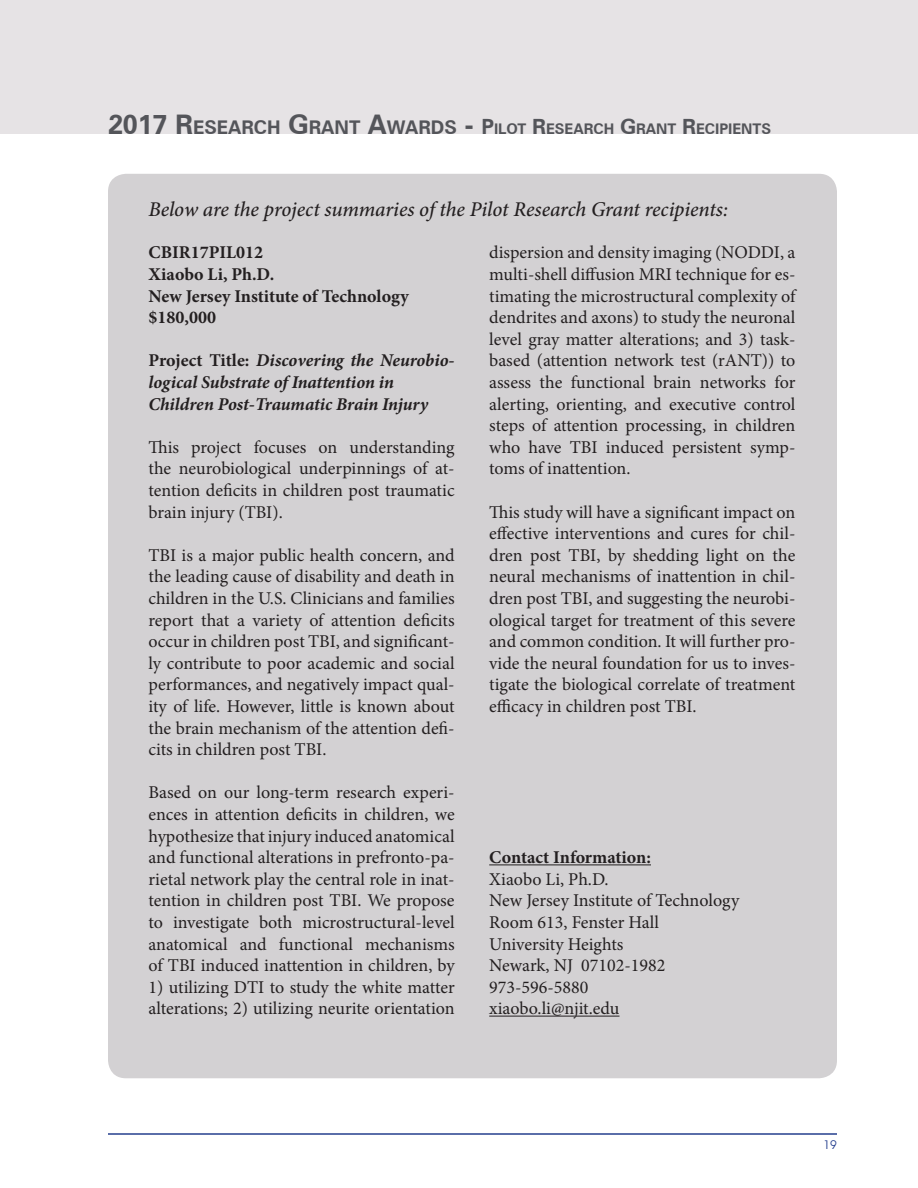
<style>
.page{position:relative;width:918px;height:1188px;background:#fff}
.page>*{position:absolute;margin:0;border:0;box-sizing:border-box;transform-origin:0 0}
.t1{font:italic 500 21px "Minion Pro";letter-spacing:-.01em;color:#231f20}
.t2{font:18px/21.6px "Minion Pro";color:#231f20;text-align:justify}
.t3{font:italic 700 18px/21.6px "Minion Pro";letter-spacing:-.005em;color:#231f20}
.t4{font:700 18px "Minion Pro";color:#231f20}
.t5{font:700 14.7px "Zurich BT";color:#54555a}
.t6{font:12px "Avant Garde IT Cby BT";color:#253f8e}
.s1{font-size:27px}
.s2{font-size:18.9px}
.s3{font-size:21px}
.s4{font-style:normal}
</style>
<div class="page">
<hr style="left:108px;top:1133px;width:729px;height:2px;background:#253f8e">
<div style="left:0;top:0;width:918px;height:134px;background:#e6e3e5"></div>
<div style="left:108px;top:174px;width:729px;height:904px;background:#d3d1d3;border-radius:18px"></div>
<hr style="left:489px;top:864px;width:162px;height:1px;background:#231f20">
<hr style="left:489px;top:1016px;width:131px;height:1px;background:#231f20">
<p class="t5" style="left:108px;top:119px;width:665px"><span class="s1">2017 R</span><span class="s2">ESEARCH</span> <span class="s1">G</span><span class="s2">RANT</span> <span class="s1">A</span><span class="s2">WARDS</span> <span class="s1">-</span> <span class="s3">P</span>ILOT <span class="s3">R</span>ESEARCH <span class="s3">G</span>RANT <span class="s3">R</span>ECIPIENTS</p>
<p class="t1" style="left:148px;top:195px;width:581px">Below are the project summaries of the Pilot Research Grant recipients:</p>
<p class="t4" style="left:148px;top:240px;width:116px">CBIR17PIL012</p>
<p class="t4" style="left:148px;top:261px;width:127px">Xiaobo Li, Ph.D.</p>
<p class="t4" style="left:148px;top:283px;width:262px">New Jersey Institute of Technology</p>
<p class="t4" style="left:148px;top:305px;width:69px">$180,000</p>
<p class="t3" style="left:148px;top:349px;width:308px"><span class="s4">Project Title:</span> Discovering the Neurobio&shy;logical Substrate of Inattention in</p>
<p class="t3" style="left:148px;top:393px;width:281px">Children Post-Traumatic Brain Injury</p>
<p class="t2" style="left:148px;top:436px;width:308px">This project focuses on understanding the neurobiological underpinnings of at&shy;tention deficits in children post traumatic brain injury (TBI).</p>
<p class="t2" style="left:148px;top:544px;width:308px">TBI is a major public health concern, and the leading cause of disability and death in children in the U.S. Clinicians and families report that a variety of attention deficits occur in children post TBI, and significant&shy;ly contribute to poor academic and social performances, and negatively impact qual&shy;ity of life. However, little is known about the brain mechanism of the attention defi&shy;cits in children post TBI.</p>
<p class="t2" style="left:148px;top:782px;width:308px">Based on our long-term research experi&shy;ences in attention deficits in children, we hypothesize that injury induced anatomical and functional alterations in prefronto-pa&shy;rietal network play the central role in inat&shy;tention in children post TBI. We propose to investigate both microstructural-level anatomical and functional mechanisms of TBI induced inattention in children, by</p>
<p class="t2" style="left:148px;top:976px;width:308px">1) utilizing DTI to study the white matter alterations; 2) utilizing neurite orientation</p>
<p class="t2" style="left:489px;top:242px;width:308px">dispersion and density imaging (NODDI, a multi-shell diffusion MRI technique for es&shy;timating the microstructural complexity of dendrites and axons) to study the neuronal level gray matter alterations; and 3) task&shy;based (attention network test (rANT)) to assess the functional brain networks for alerting, orienting, and executive control steps of attention processing, in children who have TBI induced persistent symp&shy;toms of inattention.</p>
<p class="t2" style="left:489px;top:501px;width:308px">This study will have a significant impact on effective interventions and cures for chil&shy;dren post TBI, by shedding light on the neural mechanisms of inattention in chil&shy;dren post TBI, and suggesting the neurobi&shy;ological target for treatment of this severe and common condition. It will further pro&shy;vide the neural foundation for us to inves&shy;tigate the biological correlate of treatment efficacy in children post TBI.</p>
<p class="t4" style="left:489px;top:845px;width:163px">Contact Information:</p>
<p class="t2" style="left:489px;top:868px;width:121px">Xiaobo Li, Ph.D.</p>
<p class="t2" style="left:489px;top:890px;width:252px">New Jersey Institute of Technology</p>
<p class="t2" style="left:489px;top:911px;width:171px">Room 613, Fenster Hall</p>
<p class="t2" style="left:489px;top:933px;width:136px">University Heights</p>
<p class="t2" style="left:489px;top:955px;width:178px">Newark, NJ 07102-1982</p>
<p class="t2" style="left:489px;top:976px;width:101px">973-596-5880</p>
<p class="t2" style="left:489px;top:998px;width:132px">xiaobo.li@njit.edu</p>
<p class="t6" style="left:823px;top:1138px;width:15px">19</p>
</div>
